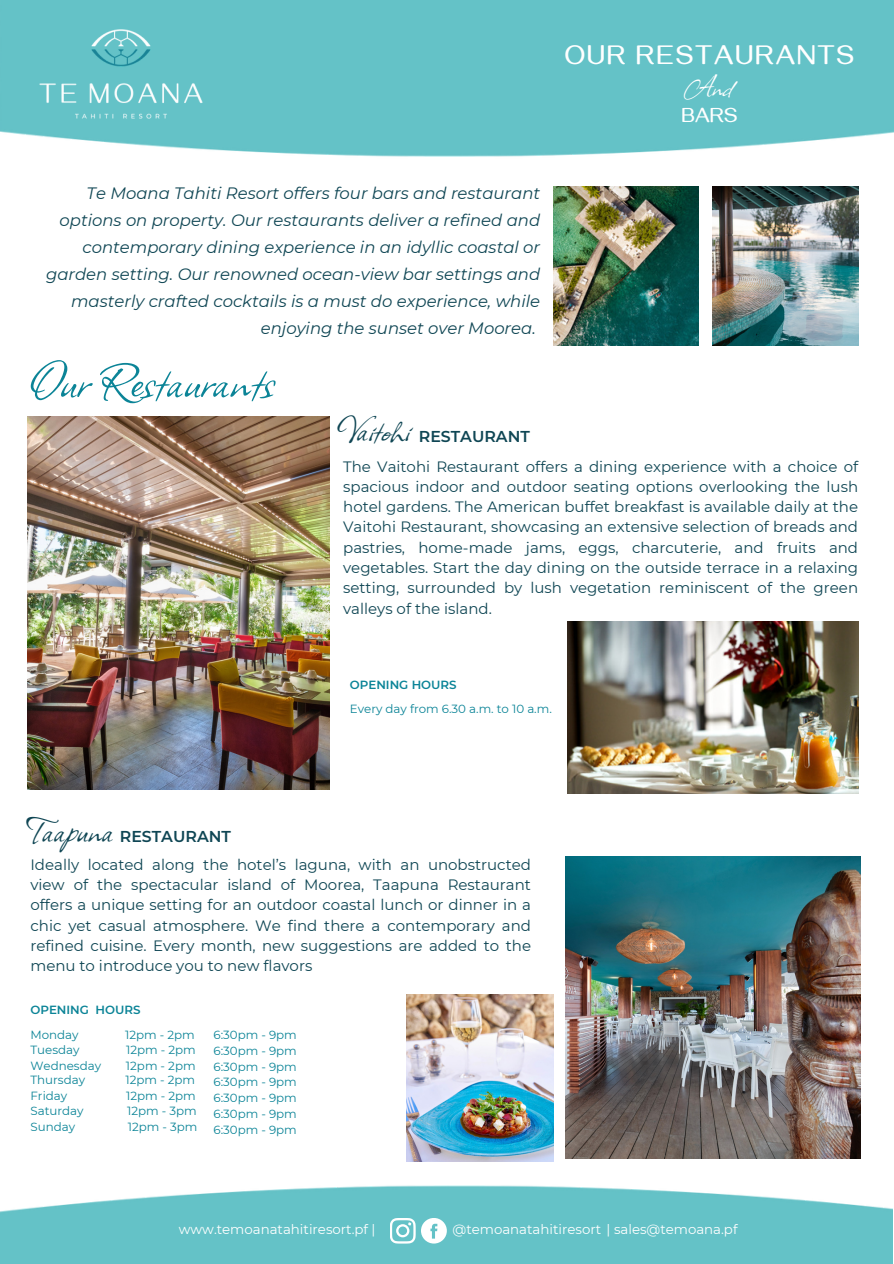
<style>
.page{position:relative;width:894px;height:1264px;background:#fff}
.page>*{position:absolute;margin:0;border:0;box-sizing:border-box;transform-origin:0 0}
.t1{font:60px "Allison";color:#0b8497}
.t2{font:40.5px "Allison";color:#0f4654}
.t3{font:32.25px "Allison";color:#fff}
.t4{font:700 28.05px "Gayathri";letter-spacing:.06em;color:#fff}
.t5{font:700 21.15px "Gayathri";color:#fff}
.t6{font:italic 16.5px/27px "Montserrat";color:#0f4654;text-align:right}
.t7{font:600 15.75px "Montserrat";color:#0f4654}
.t8{font:15px/20.2px "Montserrat";color:#0f4654;text-align:justify}
.t9{font:13.35px "Montserrat";color:#fff}
.t10{font:11.85px "Montserrat";color:#0b8497}
.t11{font:600 11.85px "Montserrat";color:#0b8497}
</style>
<div class="page">
<div style="left:0;top:0;width:892px;height:157px;background:#64c2c7"></div>
<img style="left:40px;top:29px;width:163px;height:89px">
<img style="left:712px;top:187px;width:145px;height:158px">
<img style="left:553px;top:187px;width:145px;height:158px">
<img style="left:0;top:1185px;width:892px;height:78px">
<svg style="left:390px;top:1217px;width:25px;height:26px"></svg>
<svg style="left:421px;top:1217px;width:25px;height:26px"></svg>
<img style="left:28px;top:417px;width:301px;height:372px">
<img style="left:565px;top:856px;width:295px;height:302px">
<img style="left:407px;top:994px;width:146px;height:167px">
<img style="left:567px;top:621px;width:291px;height:172px">
<h6 class="t4" style="left:564px;top:43px;width:291px">OUR RESTAURANTS</h6>
<p class="t3" style="left:686px;top:67px;width:47px">And</p>
<p class="t5" style="left:681px;top:107px;width:57px">BARS</p>
<p class="t6" style="left:46px;top:180px;width:495px">Te Moana Tahiti Resort offers four bars and restaurant options on property. Our restaurants deliver a refined and contemporary dining experience in an idyllic coastal or garden setting. Our renowned ocean-view bar settings and masterly crafted cocktails is a must do experience, while enjoying the sunset over Moorea.</p>
<h2 class="t1" style="left:28px;top:342px;width:247px">Our Restaurants</h2>
<p class="t2" style="left:337px;top:404px;width:74px">Vaitohi</p>
<p class="t7" style="left:418px;top:426px;width:112px">RESTAURANT</p>
<h2 class="t8" style="left:343px;top:456px;width:516px">The Vaitohi Restaurant offers a dining experience with a choice of spacious indoor and outdoor seating options overlooking the lush hotel gardens. The American buffet breakfast is available daily at the Vaitohi Restaurant, showcasing an extensive selection of breads and pastries, home-made jams, eggs, charcuterie, and fruits and vegetables. Start the day dining on the outside terrace in a relaxing setting, surrounded by lush vegetation reminiscent of the green valleys of the island.</h2>
<p class="t2" style="left:27px;top:804px;width:88px">Taapuna</p>
<h6 class="t7" style="left:120px;top:826px;width:112px">RESTAURANT</h6>
<p class="t11" style="left:350px;top:678px;width:108px">OPENING HOURS</p>
<h1 class="t10" style="left:350px;top:701px;width:203px">Every day from 6.30 a.m. to 10 a.m.</h1>
<p class="t8" style="left:30px;top:854px;width:502px">Ideally located along the hotel’s laguna, with an unobstructed view of the spectacular island of Moorea, Taapuna Restaurant offers a unique setting for an outdoor coastal lunch or dinner in a chic yet casual atmosphere. We find there a contemporary and refined cuisine. Every month, new suggestions are added to the menu to introduce you to new flavors</p>
<p class="t11" style="left:30px;top:1002px;width:112px">OPENING HOURS</p>
<p class="t10" style="left:30px;top:1027px;width:50px">Monday</p>
<p class="t10" style="left:125px;top:1027px;width:71px">12pm - 2pm</p>
<p class="t10" style="left:30px;top:1042px;width:51px">Tuesday</p>
<p class="t10" style="left:126px;top:1042px;width:71px">12pm - 2pm</p>
<p class="t10" style="left:30px;top:1058px;width:72px">Wednesday</p>
<p class="t10" style="left:126px;top:1058px;width:71px">12pm - 2pm</p>
<p class="t10" style="left:30px;top:1072px;width:56px">Thursday</p>
<p class="t10" style="left:125px;top:1072px;width:71px">12pm - 2pm</p>
<p class="t10" style="left:30px;top:1088px;width:38px">Friday</p>
<p class="t10" style="left:126px;top:1088px;width:71px">12pm - 2pm</p>
<p class="t10" style="left:30px;top:1103px;width:55px">Saturday</p>
<p class="t10" style="left:127px;top:1103px;width:71px">12pm - 3pm</p>
<p class="t10" style="left:30px;top:1119px;width:46px">Sunday</p>
<p class="t10" style="left:128px;top:1119px;width:71px">12pm - 3pm</p>
<p class="t10" style="left:213px;top:1027px;width:85px">6:30pm - 9pm</p>
<p class="t10" style="left:213px;top:1043px;width:85px">6:30pm - 9pm</p>
<p class="t10" style="left:213px;top:1059px;width:85px">6:30pm - 9pm</p>
<p class="t10" style="left:213px;top:1074px;width:85px">6:30pm - 9pm</p>
<p class="t10" style="left:213px;top:1090px;width:85px">6:30pm - 9pm</p>
<p class="t10" style="left:213px;top:1106px;width:85px">6:30pm - 9pm</p>
<p class="t10" style="left:213px;top:1122px;width:85px">6:30pm - 9pm</p>
<h5 class="t9" style="left:179px;top:1220px;width:198px">www.temoanatahitiresort.pf |</h5>
<p class="t9" style="left:452px;top:1220px;width:286px">@temoanatahitiresort | sales@temoana.pf</p>
</div>
